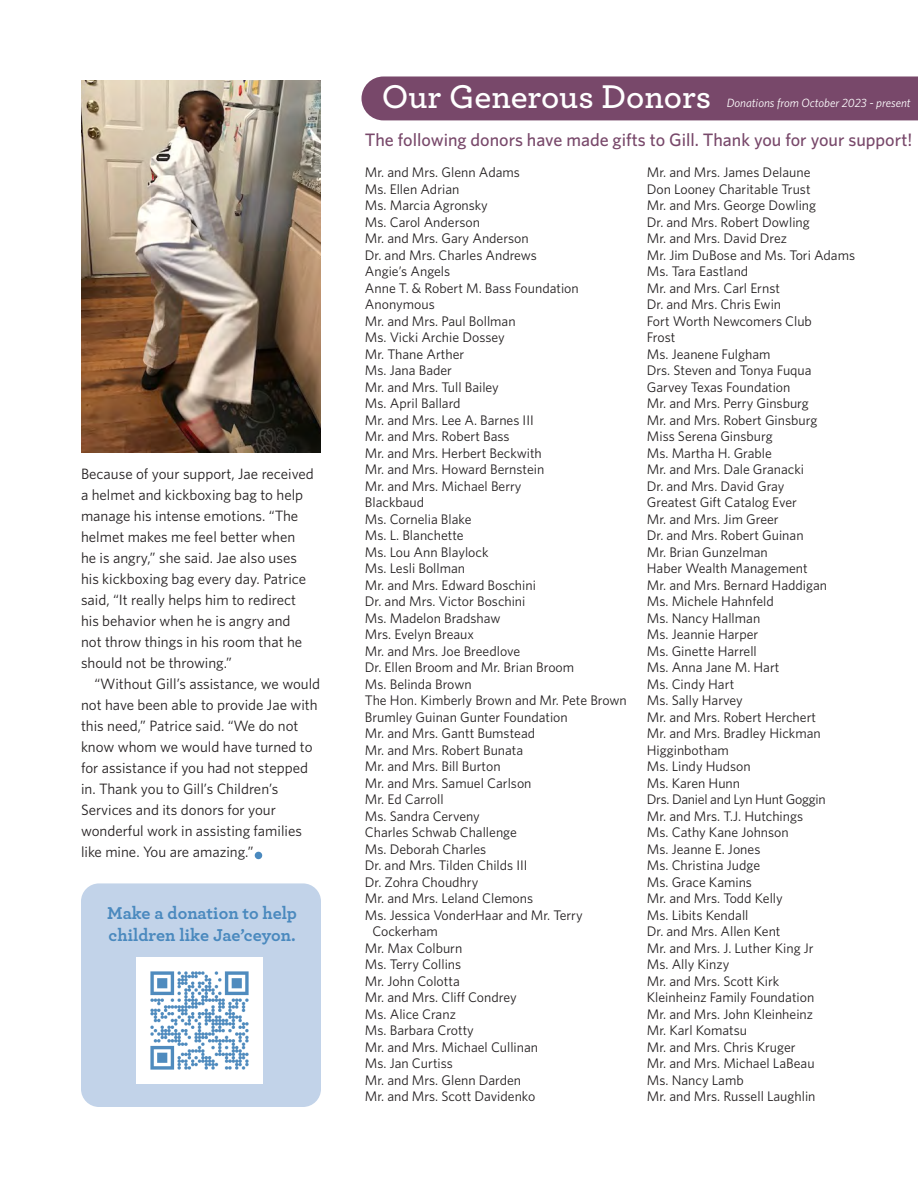
<style>
.page{position:relative;width:918px;height:1188px;background:#fff}
.page>*{position:absolute;margin:0;border:0;box-sizing:border-box;transform-origin:0 0}
.Head{font:600 34.5px "Archer";color:#fff}
.Head-2{font:500 18px "Whitney";color:#78486a}
.t1{font:700 18px/21.6px "Archer";color:#4a89be}
.t2{font:15px/21px "Whitney";color:#231f20}
.t3{font:13.8px/16.5px "Whitney";color:#231f20}
.t4{font:13.8px "Whitney";letter-spacing:-.02em;color:#231f20}
.t5{font:italic 12px "Whitney";color:#fff}
</style>
<div class="page">
<div style="left:362px;top:76px;width:556px;height:44px;background:#78486a"></div>
<div style="left:255px;top:852px;width:7px;height:7px;background:#4a89be;border-radius:50%"></div>
<div style="left:81px;top:883px;width:240px;height:224px;background:#c2d3e9;border-radius:18px"></div>
<img style="left:136px;top:958px;width:126px;height:126px">
<img style="left:81px;top:81px;width:240px;height:371px">
<p class="t2" style="left:81px;top:462px;width:234px">Because of your support, Jae received a helmet and kickboxing bag to help manage his intense emotions. “The helmet makes me feel better when he is angry,” she said. Jae also uses his kickboxing bag every day. Patrice said, “It really helps him to redirect his behavior when he is angry and not throw things in his room that he should not be throwing.”</p>
<p class="t2" style="left:81px;top:672px;width:241px;text-indent:14px">“Without Gill’s assistance, we would not have been able to provide Jae with this need,” Patrice said. “We do not know whom we would have turned to for assistance if you had not stepped in. Thank you to Gill’s Children’s Services and its donors for your wonderful work in assisting families like mine. You are amazing.”</p>
<p class="t1" style="left:107px;top:901px;width:191px">Make a donation to help children like Jae’ceyon.</p>
<p class="Head" style="left:382px;top:71px;width:331px">Our Generous Donors</p>
<p class="Head-2" style="left:365px;top:128px;width:549px">The following donors have made gifts to Gill. Thank you for your support!</p>
<p class="t5" style="left:727px;top:95px;width:186px">Donations from October 2023 - present</p>
<p class="t3" style="left:365px;top:164px;width:157px">Mr. and Mrs. Glenn Adams</p>
<p class="t3" style="left:365px;top:181px;width:96px">Ms. Ellen Adrian</p>
<p class="t3" style="left:365px;top:197px;width:124px">Ms. Marcia Agronsky</p>
<p class="t3" style="left:365px;top:214px;width:117px">Ms. Carol Anderson</p>
<p class="t3" style="left:365px;top:230px;width:165px">Mr. and Mrs. Gary Anderson</p>
<p class="t3" style="left:365px;top:247px;width:174px">Dr. and Mrs. Charles Andrews</p>
<p class="t3" style="left:365px;top:263px;width:87px">Angie’s Angels</p>
<p class="t3" style="left:365px;top:280px;width:215px">Anne T. &amp; Robert M. Bass Foundation</p>
<p class="t3" style="left:365px;top:296px;width:71px">Anonymous</p>
<p class="t3" style="left:365px;top:313px;width:152px">Mr. and Mrs. Paul Bollman</p>
<p class="t3" style="left:365px;top:329px;width:141px">Ms. Vicki Archie Dossey</p>
<p class="t3" style="left:365px;top:346px;width:101px">Mr. Thane Arther</p>
<p class="t3" style="left:365px;top:362px;width:89px">Ms. Jana Bader</p>
<p class="t3" style="left:365px;top:379px;width:136px">Mr. and Mrs. Tull Bailey</p>
<p class="t3" style="left:365px;top:395px;width:97px">Ms. April Ballard</p>
<p class="t3" style="left:365px;top:411px;width:170px">Mr. and Mrs. Lee A. Barnes III</p>
<p class="t3" style="left:365px;top:428px;width:146px">Mr. and Mrs. Robert Bass</p>
<p class="t3" style="left:365px;top:444px;width:178px">Mr. and Mrs. Herbert Beckwith</p>
<p class="t3" style="left:365px;top:461px;width:181px">Mr. and Mrs. Howard Bernstein</p>
<p class="t3" style="left:365px;top:477px;width:158px">Mr. and Mrs. Michael Berry</p>
<p class="t3" style="left:365px;top:494px;width:61px">Blackbaud</p>
<p class="t3" style="left:365px;top:510px;width:108px">Ms. Cornelia Blake</p>
<p class="t3" style="left:365px;top:527px;width:100px">Ms. L. Blanchette</p>
<p class="t3" style="left:365px;top:543px;width:125px">Ms. Lou Ann Blaylock</p>
<p class="t3" style="left:365px;top:560px;width:102px">Ms. Lesli Bollman</p>
<p class="t3" style="left:365px;top:576px;width:173px">Mr. and Mrs. Edward Boschini</p>
<p class="t3" style="left:365px;top:593px;width:162px">Dr. and Mrs. Victor Boschini</p>
<p class="t3" style="left:365px;top:609px;width:137px">Ms. Madelon Bradshaw</p>
<p class="t3" style="left:365px;top:626px;width:111px">Mrs. Evelyn Breaux</p>
<p class="t3" style="left:365px;top:642px;width:157px">Mr. and Mrs. Joe Breedlove</p>
<p class="t3" style="left:365px;top:659px;width:211px">Dr. Ellen Broom and Mr. Brian Broom</p>
<p class="t3" style="left:365px;top:675px;width:108px">Ms. Belinda Brown</p>
<p class="t3" style="left:365px;top:692px;width:264px">The Hon. Kimberly Brown and Mr. Pete Brown</p>
<p class="t3" style="left:365px;top:708px;width:204px">Brumley Guinan Gunter Foundation</p>
<p class="t3" style="left:365px;top:725px;width:172px">Mr. and Mrs. Gantt Bumstead</p>
<p class="t3" style="left:365px;top:741px;width:160px">Mr. and Mrs. Robert Bunata</p>
<p class="t3" style="left:365px;top:758px;width:137px">Mr. and Mrs. Bill Burton</p>
<p class="t3" style="left:365px;top:774px;width:168px">Mr. and Mrs. Samuel Carlson</p>
<p class="t3" style="left:365px;top:791px;width:80px">Mr. Ed Carroll</p>
<p class="t3" style="left:365px;top:807px;width:117px">Ms. Sandra Cerveny</p>
<p class="t3" style="left:365px;top:824px;width:154px">Charles Schwab Challenge</p>
<p class="t3" style="left:365px;top:840px;width:123px">Ms. Deborah Charles</p>
<p class="t3" style="left:365px;top:857px;width:164px">Dr. and Mrs. Tilden Childs III</p>
<p class="t3" style="left:365px;top:873px;width:115px">Dr. Zohra Choudhry</p>
<p class="t3" style="left:365px;top:890px;width:170px">Mr. and Mrs. Leland Clemons</p>
<p class="t3" style="left:372px;top:906px;width:212px;text-indent:-8px">Ms. Jessica VonderHaar and Mr. Terry<br>Cockerham</p>
<p class="t3" style="left:365px;top:939px;width:99px">Mr. Max Colburn</p>
<p class="t3" style="left:365px;top:956px;width:98px">Ms. Terry Collins</p>
<p class="t3" style="left:365px;top:972px;width:96px">Mr. John Colotta</p>
<p class="t3" style="left:365px;top:989px;width:153px">Mr. and Mrs. Cliff Condrey</p>
<p class="t3" style="left:365px;top:1005px;width:93px">Ms. Alice Cranz</p>
<p class="t3" style="left:365px;top:1022px;width:111px">Ms. Barbara Crotty</p>
<p class="t3" style="left:365px;top:1038px;width:175px">Mr. and Mrs. Michael Cullinan</p>
<p class="t3" style="left:365px;top:1055px;width:89px">Ms. Jan Curtiss</p>
<p class="t3" style="left:365px;top:1071px;width:158px">Mr. and Mrs. Glenn Darden</p>
<p class="t3" style="left:365px;top:1088px;width:172px">Mr. and Mrs. Scott Davidenko</p>
<p class="t3" style="left:647px;top:164px;width:165px">Mr. and Mrs. James Delaune</p>
<p class="t3" style="left:647px;top:180px;width:165px">Don Looney Charitable Trust</p>
<p class="t3" style="left:647px;top:197px;width:171px">Mr. and Mrs. George Dowling</p>
<p class="t3" style="left:647px;top:213px;width:164px">Dr. and Mrs. Robert Dowling</p>
<p class="t3" style="left:647px;top:230px;width:142px">Mr. and Mrs. David Drez</p>
<p class="t3" style="left:647px;top:246px;width:210px">Mr. Jim DuBose and Ms. Tori Adams</p>
<p class="t3" style="left:647px;top:263px;width:103px">Ms. Tara Eastland</p>
<p class="t3" style="left:647px;top:279px;width:135px">Mr. and Mrs. Carl Ernst</p>
<p class="t3" style="left:647px;top:296px;width:136px">Dr. and Mrs. Chris Ewin</p>
<p class="t3" style="left:647px;top:312px;width:167px">Fort Worth Newcomers Club</p>
<p class="t3" style="left:647px;top:329px;width:30px">Frost</p>
<p class="t3" style="left:647px;top:345px;width:125px">Ms. Jeanene Fulgham</p>
<p class="t3" style="left:647px;top:362px;width:166px">Drs. Steven and Tonya Fuqua</p>
<p class="t3" style="left:647px;top:378px;width:145px">Garvey Texas Foundation</p>
<p class="t3" style="left:647px;top:395px;width:164px">Mr. and Mrs. Perry Ginsburg</p>
<p class="t3" style="left:647px;top:411px;width:172px">Mr. and Mrs. Robert Ginsburg</p>
<p class="t3" style="left:647px;top:428px;width:127px">Miss Serena Ginsburg</p>
<p class="t3" style="left:647px;top:444px;width:127px">Ms. Martha H. Grable</p>
<p class="t3" style="left:647px;top:461px;width:159px">Mr. and Mrs. Dale Granacki</p>
<p class="t3" style="left:647px;top:477px;width:139px">Dr. and Mrs. David Gray</p>
<p class="t3" style="left:647px;top:494px;width:152px">Greatest Gift Catalog Ever</p>
<p class="t3" style="left:647px;top:510px;width:133px">Mr. and Mrs. Jim Greer</p>
<p class="t3" style="left:647px;top:527px;width:158px">Dr. and Mrs. Robert Guinan</p>
<p class="t3" style="left:647px;top:543px;width:122px">Mr. Brian Gunzelman</p>
<p class="t3" style="left:647px;top:560px;width:162px">Haber Wealth Management</p>
<p class="t3" style="left:647px;top:576px;width:182px">Mr. and Mrs. Bernard Haddigan</p>
<p class="t3" style="left:647px;top:593px;width:128px">Ms. Michele Hahnfeld</p>
<p class="t3" style="left:647px;top:609px;width:115px">Ms. Nancy Hallman</p>
<p class="t3" style="left:647px;top:626px;width:113px">Ms. Jeannie Harper</p>
<p class="t3" style="left:647px;top:642px;width:111px">Ms. Ginette Harrell</p>
<p class="t3" style="left:647px;top:659px;width:134px">Ms. Anna Jane M. Hart</p>
<p class="t3" style="left:647px;top:675px;width:89px">Ms. Cindy Hart</p>
<p class="t3" style="left:647px;top:692px;width:97px">Ms. Sally Harvey</p>
<p class="t3" style="left:647px;top:708px;width:171px">Mr. and Mrs. Robert Herchert</p>
<p class="t3" style="left:647px;top:725px;width:175px">Mr. and Mrs. Bradley Hickman</p>
<p class="t3" style="left:647px;top:741px;width:84px">Higginbotham</p>
<p class="t3" style="left:647px;top:758px;width:105px">Ms. Lindy Hudson</p>
<p class="t3" style="left:647px;top:774px;width:95px">Ms. Karen Hunn</p>
<p class="t4" style="left:647px;top:790px;width:181px">Drs. Daniel and Lyn Hunt Goggin</p>
<p class="t3" style="left:647px;top:807px;width:158px">Mr. and Mrs. T.J. Hutchings</p>
<p class="t3" style="left:647px;top:824px;width:143px">Ms. Cathy Kane Johnson</p>
<p class="t3" style="left:647px;top:840px;width:115px">Ms. Jeanne E. Jones</p>
<p class="t3" style="left:647px;top:857px;width:115px">Ms. Christina Judge</p>
<p class="t3" style="left:647px;top:873px;width:107px">Ms. Grace Kamins</p>
<p class="t3" style="left:647px;top:890px;width:137px">Mr. and Mrs. Todd Kelly</p>
<p class="t3" style="left:647px;top:906px;width:103px">Ms. Libits Kendall</p>
<p class="t3" style="left:647px;top:923px;width:135px">Dr. and Mrs. Allen Kent</p>
<p class="t3" style="left:647px;top:939px;width:168px">Mr. and Mrs. J. Luther King Jr</p>
<p class="t3" style="left:647px;top:956px;width:84px">Ms. Ally Kinzy</p>
<p class="t3" style="left:647px;top:972px;width:134px">Mr. and Mrs. Scott Kirk</p>
<p class="t3" style="left:647px;top:989px;width:169px">Kleinheinz Family Foundation</p>
<p class="t3" style="left:647px;top:1005px;width:168px">Mr. and Mrs. John Kleinheinz</p>
<p class="t3" style="left:647px;top:1022px;width:102px">Mr. Karl Komatsu</p>
<p class="t3" style="left:647px;top:1038px;width:150px">Mr. and Mrs. Chris Kruger</p>
<p class="t3" style="left:647px;top:1055px;width:169px">Mr. and Mrs. Michael LaBeau</p>
<p class="t3" style="left:647px;top:1071px;width:98px">Ms. Nancy Lamb</p>
<p class="t3" style="left:647px;top:1088px;width:170px">Mr. and Mrs. Russell Laughlin</p>
</div>
